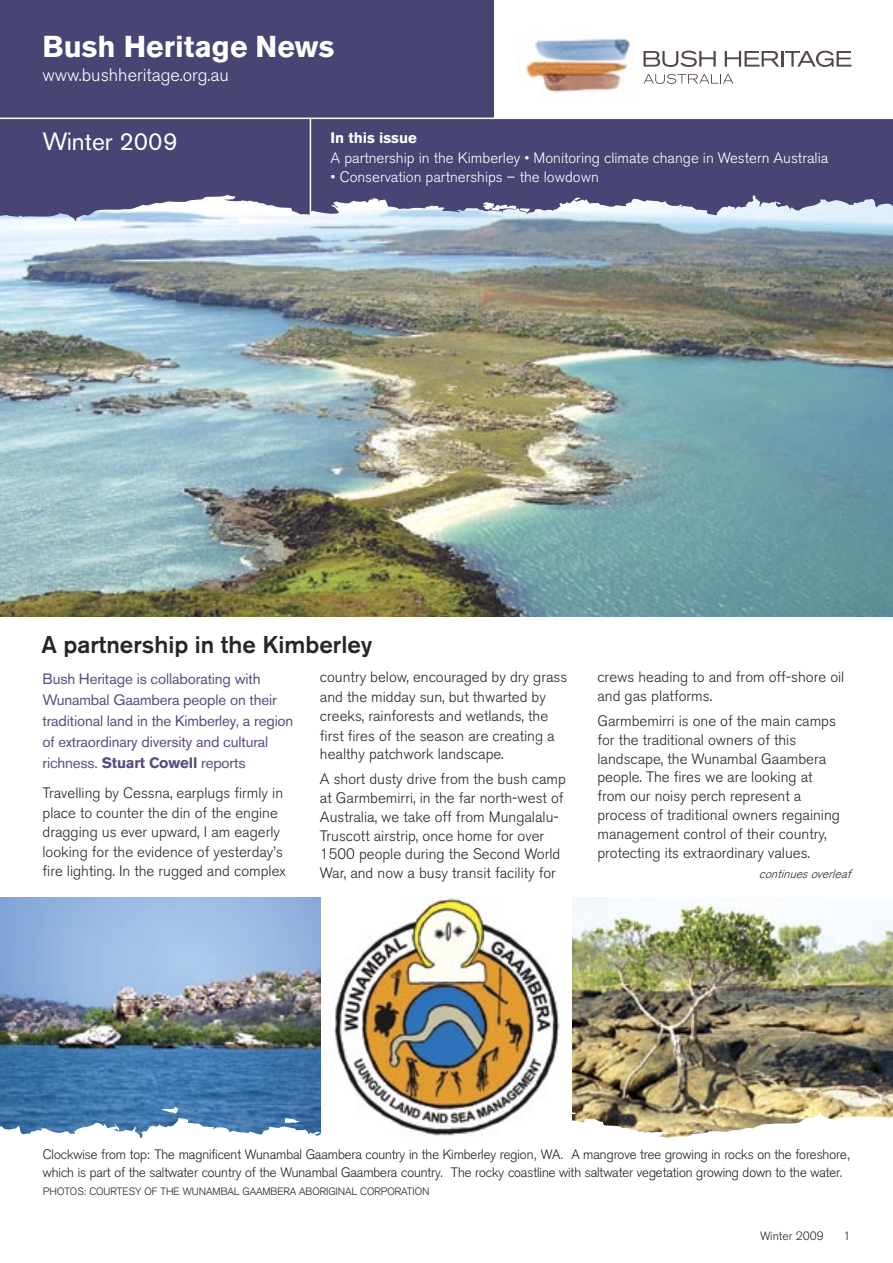
<style>
.page{position:relative;width:893px;height:1263px;background:#fff}
.page>*{position:absolute;margin:0;border:0;box-sizing:border-box;transform-origin:0 0}
.t1{font:700 30px "Akzidenz Grotesk BE";color:#fff}
.t2{font:24.75px "Akzidenz Grotesk BE";color:#fff}
.t3{font:500 24px "Akzidenz Grotesk BE";color:#272525}
.t4{font:300 18px "Akzidenz Grotesk BE";color:#fff}
.t5{font:300 15px/18.9px "Akzidenz Grotesk BE";color:#272525}
.t6{font:15px/21px "Akzidenz Grotesk BE";letter-spacing:-.01em;color:#514f83}
.t7{font:300 15px "Akzidenz Grotesk BE";color:#fff}
.t8{font:700 15px "Akzidenz Grotesk BE";color:#fff}
.t9{font:300 13.5px/18px "Akzidenz Grotesk";letter-spacing:-.005em;color:#272525}
.t10{font:italic 300 12px "Akzidenz Grotesk BE";color:#272525}
.t11{font:300 12px "Akzidenz Grotesk BE";color:#272525}
.t12{font:300 10.5px "Akzidenz Grotesk";letter-spacing:-.005em;color:#272525}
.s1{font-weight:700}
</style>
<div class="page">
<img style="left:0;top:897px;width:320px;height:215px">
<img style="left:573px;top:897px;width:320px;height:215px">
<img style="left:0;top:221px;width:893px;height:396px">
<svg style="left:0;top:0;width:893px;height:221px;fill:#484575"></svg>
<svg style="left:161px;top:1107px;width:17px;height:5px"></svg>
<svg style="left:0;top:1112px;width:893px;height:27px"></svg>
<hr style="left:0;top:118px;width:893px;height:1px;background:#fff">
<div style="left:494px;top:0;width:399px;height:118px;background:#fff"></div>
<hr style="left:310px;top:118px;width:1px;height:96px;background:#fff">
<img style="left:519px;top:37px;width:111px;height:56px">
<svg style="left:643px;top:51px;width:73px;height:16px"></svg>
<svg style="left:725px;top:51px;width:126px;height:16px"></svg>
<svg style="left:643px;top:74px;width:90px;height:10px"></svg>
<img style="left:331px;top:898px;width:231px;height:239px">
<p class="t1" style="left:43px;top:29px;width:293px">Bush Heritage News</p>
<p class="t4" style="left:43px;top:65px;width:188px">www.bushheritage.org.au</p>
<p class="t2" style="left:43px;top:127px;width:137px">Winter 2009</p>
<p class="t8" style="left:331px;top:129px;width:88px">In this issue</p>
<p class="t7" style="left:331px;top:149px;width:499px">A partnership in the Kimberley • Monitoring climate change in Western Australia</p>
<p class="t7" style="left:331px;top:168px;width:270px">• Conservation partnerships – the lowdown</p>
<p class="t3" style="left:41px;top:629px;width:332px">A partnership in the Kimberley</p>
<p class="t5" style="left:320px;top:668px;width:249px">country below, encouraged by dry grass and the midday sun, but thwarted by creeks, rainforests and wetlands, the first fires of the season are creating a healthy patchwork landscape.</p>
<p class="t5" style="left:320px;top:770px;width:248px">A short dusty drive from the bush camp at Garmbemirri, in the far north-west of Australia, we take off from Mungalalu-Truscott airstrip, once home for over 1500 people during the Second World War, and now a busy transit facility for</p>
<p class="t6" style="left:43px;top:668px;width:252px">Bush Heritage is collaborating with Wunambal Gaambera people on their traditional land in the Kimberley, a region of extraordinary diversity and cultural richness. <span class="s1">Stuart Cowell</span> reports</p>
<p class="t5" style="left:43px;top:783px;width:245px;line-height:19.5px">Travelling by Cessna, earplugs firmly in place to counter the din of the engine dragging us ever upward, I am eagerly looking for the evidence of yesterday’s fire lighting. In the rugged and complex</p>
<p class="t5" style="left:597px;top:668px;width:248px">crews heading to and from off-shore oil and gas platforms.</p>
<p class="t5" style="left:597px;top:712px;width:244px">Garmbemirri is one of the main camps for the traditional owners of this landscape, the Wunambal Gaambera people. The fires we are looking at from our noisy perch represent a process of traditional owners regaining management control of their country, protecting its extraordinary values.</p>
<p class="t10" style="left:759px;top:867px;width:97px">continuesoverleaf</p>
<p class="t9" style="left:43px;top:1145px;width:809px">Clockwise from top: The magnificent Wunambal Gaambera country in the Kimberley region, WA. A mangrove tree growing in rocks on the foreshore, which is part of the saltwater country of the Wunambal Gaambera country. The rocky coastline with saltwater vegetation growing down to the water.</p>
<p class="t12" style="left:43px;top:1185px;width:388px">PHOTOS: COURTESY OF THE WUNAMBAL GAAMBERA ABORIGINAL CORPORATION</p>
<p class="t11" style="left:760px;top:1229px;width:65px">Winter 2009</p>
<p class="t11" style="left:843px;top:1229px;width:8px">1</p>
</div>
